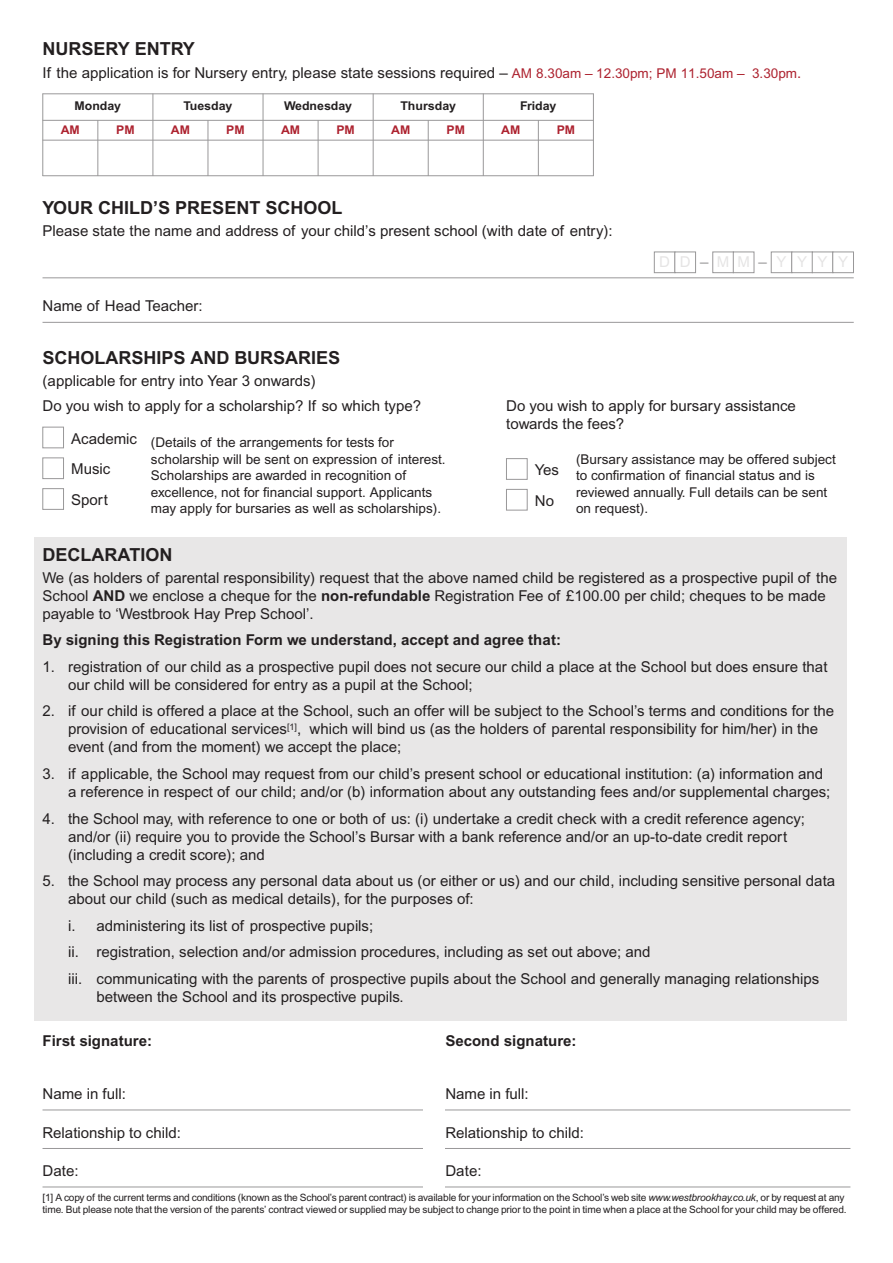
<style>
.page{position:relative;width:893px;height:1263px;background:#fff}
.page>*{position:absolute;margin:0;border:0;box-sizing:border-box;transform-origin:0 0}
.t1{font:700 18px "Arial";color:#231f20}
.t2{font:15px/18px "Arial";color:#231f20}
.t3{font:700 15px "Arial";color:#231f20}
.t4{font:15px "Arial";color:#e5e4e4}
.t5{font:15px "Arial";color:#999899}
.t6{font:13.5px/16.5px "Arial";color:#231f20}
.t7{font:700 12.15px "Arial";color:#231f20}
.t8{font:700 12px "Arial";color:#ad222f}
.t9{font:10.2px/12px "Arial";letter-spacing:-.01em;color:#231f20}
.s1{font-size:13.5px;color:#ad222f}
.s2{color:#ad222f}
.s3{font-weight:700}
.s4{font-style:italic}
</style>
<div class="page">
<div style="left:34px;top:537px;width:813px;height:483px;background:#e8e7e7"></div>
<hr style="left:43px;top:1110px;width:807px;height:1px;background:#999899">
<hr style="left:43px;top:1148px;width:807px;height:1px;background:#999899">
<hr style="left:43px;top:1187px;width:807px;height:1px;background:#999899">
<hr style="left:43px;top:278px;width:811px;height:1px;background:#999899">
<hr style="left:43px;top:322px;width:811px;height:1px;background:#999899">
<div style="left:654px;top:252px;width:21px;height:21px;border:1px solid #999899"></div>
<div style="left:675px;top:252px;width:21px;height:21px;border:1px solid #999899"></div>
<div style="left:712px;top:252px;width:22px;height:21px;border:1px solid #999899"></div>
<div style="left:733px;top:252px;width:21px;height:21px;border:1px solid #999899"></div>
<div style="left:771px;top:252px;width:21px;height:21px;border:1px solid #999899"></div>
<div style="left:791px;top:252px;width:22px;height:21px;border:1px solid #999899"></div>
<div style="left:812px;top:252px;width:21px;height:21px;border:1px solid #999899"></div>
<div style="left:832px;top:252px;width:22px;height:21px;border:1px solid #999899"></div>
<div style="left:43px;top:427px;width:21px;height:21px;border:1px solid #999899"></div>
<div style="left:43px;top:458px;width:21px;height:21px;border:1px solid #999899"></div>
<div style="left:43px;top:488px;width:21px;height:22px;border:1px solid #999899"></div>
<div style="left:506px;top:458px;width:21px;height:22px;border:1px solid #999899"></div>
<div style="left:506px;top:489px;width:21px;height:21px;border:1px solid #999899"></div>
<hr style="left:43px;top:94px;width:1px;height:82px;background:#999899">
<hr style="left:98px;top:120px;width:1px;height:56px;background:#999899">
<hr style="left:153px;top:94px;width:1px;height:82px;background:#999899">
<hr style="left:208px;top:120px;width:1px;height:56px;background:#999899">
<hr style="left:263px;top:94px;width:1px;height:82px;background:#999899">
<hr style="left:318px;top:120px;width:1px;height:56px;background:#999899">
<hr style="left:373px;top:94px;width:1px;height:82px;background:#999899">
<hr style="left:428px;top:120px;width:1px;height:56px;background:#999899">
<hr style="left:483px;top:94px;width:1px;height:82px;background:#999899">
<hr style="left:538px;top:120px;width:1px;height:56px;background:#999899">
<hr style="left:593px;top:94px;width:1px;height:82px;background:#999899">
<hr style="left:43px;top:94px;width:551px;height:1px;background:#999899">
<hr style="left:43px;top:120px;width:551px;height:1px;background:#999899">
<hr style="left:43px;top:140px;width:551px;height:1px;background:#999899">
<hr style="left:43px;top:175px;width:551px;height:1px;background:#999899">
<div style="left:424px;top:1054px;width:21px;height:134px;background:#fff"></div>
<p class="t1" style="left:43px;top:43px;width:154px">NURSERY ENTRY</p>
<p class="t2" style="left:43px;top:65px;width:760px">If the application is for Nursery entry, please state sessions required – <span class="s1">AM 8.30am – 12.30pm; PM 11.50am – 3.30pm</span><span class="s2">.</span></p>
<p class="t7" style="left:75px;top:101px;width:48px">Monday</p>
<p class="t7" style="left:184px;top:101px;width:50px">Tuesday</p>
<p class="t7" style="left:284px;top:101px;width:69px">Wednesday</p>
<p class="t7" style="left:400px;top:101px;width:57px">Thursday</p>
<p class="t7" style="left:520px;top:101px;width:38px">Friday</p>
<p class="t8" style="left:61px;top:125px;width:21px">AM</p>
<p class="t8" style="left:116px;top:125px;width:20px">PM</p>
<p class="t8" style="left:171px;top:125px;width:21px">AM</p>
<p class="t8" style="left:226px;top:125px;width:20px">PM</p>
<p class="t8" style="left:281px;top:125px;width:21px">AM</p>
<p class="t8" style="left:336px;top:125px;width:20px">PM</p>
<p class="t8" style="left:391px;top:125px;width:21px">AM</p>
<p class="t8" style="left:447px;top:125px;width:20px">PM</p>
<p class="t8" style="left:501px;top:125px;width:21px">AM</p>
<p class="t8" style="left:557px;top:125px;width:20px">PM</p>
<p class="t1" style="left:43px;top:201px;width:301px">YOUR CHILD’S PRESENT SCHOOL</p>
<p class="t2" style="left:43px;top:223px;width:572px">Please state the name and address of your child’s present school (with date of entry):</p>
<p class="t2" style="left:43px;top:299px;width:162px">Name of Head Teacher:</p>
<p class="t4" style="left:659px;top:257px;width:33px">D D</p>
<p class="t4" style="left:717px;top:257px;width:35px">M M</p>
<p class="t4" style="left:777px;top:257px;width:73px">YYYY</p>
<p class="t5" style="left:700px;top:256px;width:10px">–</p>
<p class="t5" style="left:758px;top:256px;width:10px">–</p>
<p class="t1" style="left:43px;top:351px;width:299px">SCHOLARSHIPS AND BURSARIES</p>
<p class="t2" style="left:43px;top:369px;width:380px;line-height:25.5px">(applicable for entry into Year 3 onwards)<br>Do you wish to apply for a scholarship? If so which type?</p>
<p class="t2" style="left:71px;top:424px;width:67px;line-height:30.8px">Academic<br>Music<br>Sport</p>
<p class="t6" style="left:151px;top:435px;width:296px">(Details of the arrangements for tests for scholarship will be sent on expression of interest.<br>Scholarships are awarded in recognition of excellence, not for financial support. Applicants may apply for bursaries as well as scholarships).</p>
<p class="t2" style="left:506px;top:398px;width:291px">Do you wish to apply for bursary assistance towards the fees?</p>
<p class="t2" style="left:535px;top:456px;width:26px;line-height:30.8px">Yes<br>No</p>
<p class="t6" style="left:576px;top:452px;width:261px">(Bursary assistance may be offered subject to confirmation of financial status and is reviewed annually. Full details can be sent on request).</p>
<p class="t1" style="left:43px;top:548px;width:131px">DECLARATION</p>
<p class="t2" style="left:43px;top:570px;width:796px">We (as holders of parental responsibility) request that the above named child be registered as a prospective pupil of the<br>School <span class="s3">AND</span> we enclose a cheque for the <span class="s3">non-refundable</span> Registration Fee of £100.00 per child; cheques to be made payable to ‘Westbrook Hay Prep School’.</p>
<p class="t3" style="left:43px;top:635px;width:520px">By signing this Registration Form we understand, accept and agree that:</p>
<p class="t2" style="left:68px;top:659px;width:761px;text-indent:-25px">1. registration of our child as a prospective pupil does not secure our child a place at the School but does ensure that our child will be considered for entry as a pupil at the School;</p>
<p class="t2" style="left:68px;top:704px;width:768px;text-indent:-25px">2. if our child is offered a place at the School, such an offer will be subject to the School’s terms and conditions for the provision of educational services<sup>[1]</sup>, which will bind us (as the holders of parental responsibility for him/her) in the event (and from the moment) we accept the place;</p>
<p class="t2" style="left:68px;top:766px;width:764px;text-indent:-25px">3. if applicable, the School may request from our child’s present school or educational institution: (a) information and a reference in respect of our child; and/or (b) information about any outstanding fees and/or supplemental charges;</p>
<p class="t2" style="left:68px;top:811px;width:738px;text-indent:-26px">4. the School may, with reference to one or both of us: (i) undertake a credit check with a credit reference agency; and/or (ii) require you to provide the School’s Bursar with a bank reference and/or an up-to-date credit report (including a credit score); and</p>
<p class="t2" style="left:68px;top:873px;width:769px;text-indent:-25px">5. the School may process any personal data about us (or either or us) and our child, including sensitive personal data about our child (such as medical details), for the purposes of:</p>
<p class="t2" style="left:68px;top:913px;width:753px;line-height:26.5px">i. administering its list of prospective pupils;<br>ii. registration, selection and/or admission procedures, including as set out above; and<br>iii. communicating with the parents of prospective pupils about the School and generally managing relationships</p>
<p class="t2" style="left:97px;top:989px;width:309px">between the School and its prospective pupils.</p>
<p class="t3" style="left:43px;top:1035px;width:111px">First signature:</p>
<p class="t3" style="left:445px;top:1035px;width:133px">Second signature:</p>
<p class="t2" style="left:43px;top:1086px;width:85px">Name in full:</p>
<p class="t2" style="left:445px;top:1086px;width:85px">Name in full:</p>
<p class="t2" style="left:43px;top:1125px;width:140px">Relationship to child:</p>
<p class="t2" style="left:445px;top:1125px;width:140px">Relationship to child:</p>
<p class="t2" style="left:43px;top:1163px;width:38px">Date:</p>
<p class="t2" style="left:445px;top:1163px;width:38px">Date:</p>
<p class="t9" style="left:43px;top:1192px;width:806px">[1] A copy of the current terms and conditions (known as the School’s parent contract) is available for your information on the School’s web site <span class="s4">www.westbrookhay.co.uk</span>, or by request at any time. But please note that the version of the parents’ contract viewed or supplied may be subject to change prior to the point in time when a place at the School for your child may be offered.</p>
</div>
